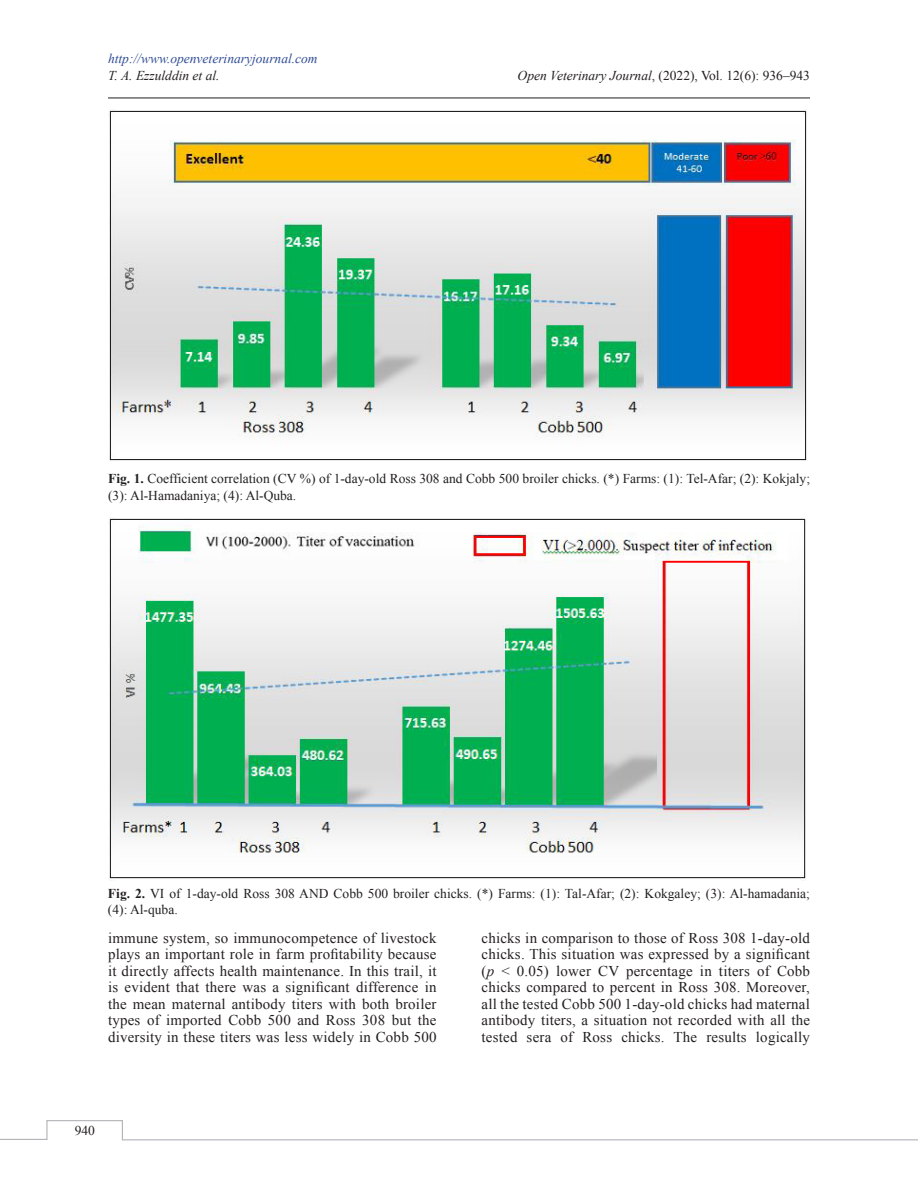
<style>
.page{position:relative;width:918px;height:1188px;background:#fff}
.page>*{position:absolute;margin:0;border:0;box-sizing:border-box;transform-origin:0 0}
.Para{font:15px/16.5px "Times New Roman";letter-spacing:.015em;color:#231f20;text-align:justify}
.Fig_Caption{font:13.5px/16.2px "Times New Roman";color:#231f20}
.t1{font:italic 13.5px "Times New Roman";color:#304d94}
.t2{font:italic 13.5px "Times New Roman";color:#231f20}
.s1{font-style:italic}
.s2{font-weight:700}
</style>
<div class="page">
<hr style="left:108px;top:98px;width:702px;height:1px;background:#231f20">
<svg style="left:0;top:1120px;width:918px;height:21px"></svg>
<img style="left:108px;top:110px;width:700px;height:351px">
<img style="left:108px;top:518px;width:699px;height:361px">
<p class="t1" style="left:108px;top:50px;width:211px">http://www.openveterinaryjournal.com</p>
<p class="t2" style="left:108px;top:66px;width:113px">T. A. Ezzulddin et al.</p>
<p class="Fig_Caption" style="left:518px;top:67px;width:294px"><span class="s1">Open Veterinary Journal</span>, (2022), Vol. 12(6): 936–943</p>
<p class="Fig_Caption" style="left:108px;top:470px;width:703px"><span class="s2">Fig. 1.</span> Coefficient correlation (CV %) of 1-day-old Ross 308 and Cobb 500 broiler chicks. (*) Farms: (1): Tel-Afar; (2): Kokjaly; (3): Al-Hamadaniya; (4): Al-Quba.</p>
<p class="Fig_Caption" style="left:108px;top:885px;width:704px"><span class="s2">Fig. 2.</span> VI of 1-day-old Ross 308 AND Cobb 500 broiler chicks. (*) Farms: (1): Tal-Afar; (2): Kokgaley; (3): Al-hamadania; (4): Al-quba.</p>
<p class="Para" style="left:108px;top:929px;width:330px">immune system, so immunocompetence of livestock plays an important role in farm profitability because it directly affects health maintenance. In this trail, it is evident that there was a significant difference in the mean maternal antibody titers with both broiler types of imported Cobb 500 and Ross 308 but the diversity in these titers was less widely in Cobb 500</p>
<p class="Para" style="left:482px;top:929px;width:330px">chicks in comparison to those of Ross 308 1-day-old chicks. This situation was expressed by a significant (<span class="s1">p</span> &lt; 0.05) lower CV percentage in titers of Cobb chicks compared to percent in Ross 308. Moreover, all the tested Cobb 500 1-day-old chicks had maternal antibody titers, a situation not recorded with all the tested sera of Ross chicks. The results logically</p>
<p class="Fig_Caption" style="left:75px;top:1122px;width:22px">940</p>
</div>
